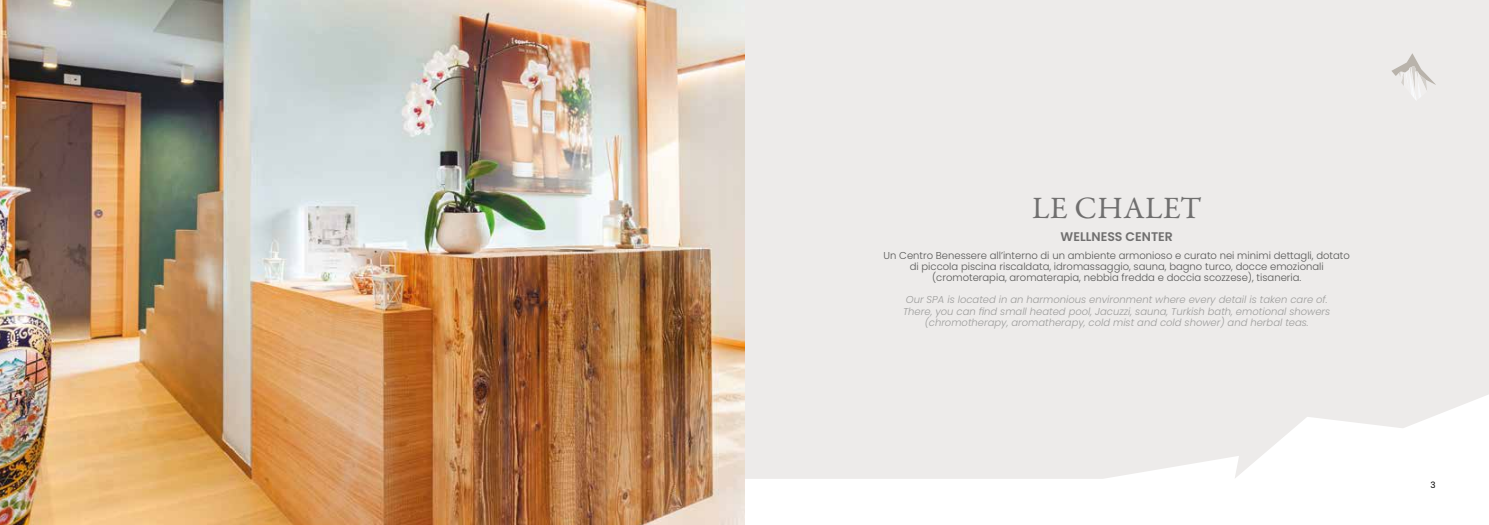
<style>
.page{position:relative;width:1489px;height:525px;background:#fff}
.page>*{position:absolute;margin:0;border:0;box-sizing:border-box;transform-origin:0 0}
.t1{font:31.25px "Garamond Premr Pro";letter-spacing:.02em;color:#706f6f}
.t2{font:600 12.5px "Poppins";color:#706f6f}
.t3{font:300 10px/11.2px "Poppins";color:#575756;text-align:center}
.t4{font:italic 300 10px/11.2px "Poppins";color:#9d9d9c;text-align:center}
.t5{font:8.75px "Poppins";color:#000}
</style>
<div class="page">
<div style="left:744px;top:0;width:744px;height:524px;background:#edebea"></div>
<svg style="left:744px;top:394px;width:744px;height:130px"></svg>
<svg style="left:1391px;top:53px;width:44px;height:47px"></svg>
<img style="left:0;top:0;width:744px;height:524px">
<h1 class="t1" style="left:1031px;top:189px;width:171px">LE CHALET</h1>
<p class="t2" style="left:1060px;top:229px;width:114px">WELLNESS CENTER</p>
<p class="t3" style="left:883px;top:250px;width:467px">Un Centro Benessere all’interno di un ambiente armonioso e curato nei minimi dettagli, dotato di piccola piscina riscaldata, idromassaggio, sauna, bagno turco, docce emozionali (cromoterapia, aromaterapia, nebbia fredda e doccia scozzese), tisaneria.</p>
<p class="t4" style="left:903px;top:294px;width:429px">Our SPA is located in an harmonious environment where every detail is taken care of.<br>There, you can find small heated pool, Jacuzzi, sauna, Turkish bath, emotional showers (chromotherapy, aromatherapy, cold mist and cold shower) and herbal teas.</p>
<p class="t5" style="left:1430px;top:479px;width:7px">3</p>
</div>
